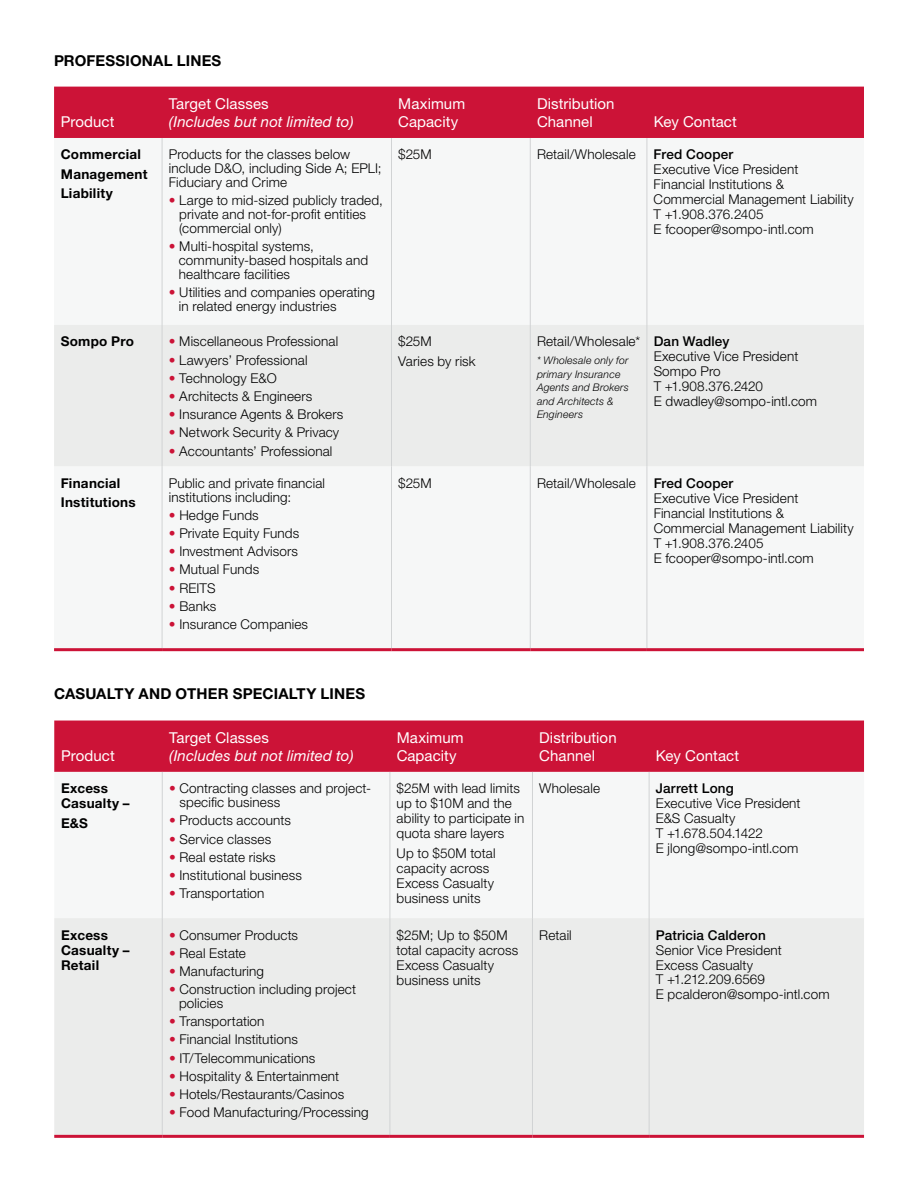
<style>
.page{position:relative;width:918px;height:1188px;background:#fff}
.page>*{position:absolute;margin:0;border:0;box-sizing:border-box;transform-origin:0 0}
.t1{font:15px/18px "Helvetica Neue";letter-spacing:.005em;color:#fff}
.t2{font:italic 15px "Helvetica Neue";letter-spacing:.005em;color:#fff}
.t3{font:700 15px "Helvetica Neue";letter-spacing:.01em;color:#000}
.t4{font:300 13.5px/15px "Helvetica Neue";letter-spacing:.01em;color:#000}
.t5{font:700 13.5px/19.4px "Helvetica Neue";letter-spacing:.02em;color:#000}
.t6{font:500 13.5px "Helvetica Neue";letter-spacing:.01em;color:#000}
.t7{font:italic 300 10.5px/13.5px "Helvetica Neue";letter-spacing:.02em;color:#000}
.s1{color:#cc1337}
</style>
<div class="page">
<div style="left:54px;top:87px;width:810px;height:51px;background:#cc1337"></div>
<div style="left:55px;top:138px;width:809px;height:510px;background:#f6f7f7"></div>
<div style="left:54px;top:325px;width:810px;height:141px;background:#ebeceb"></div>
<hr style="left:162px;top:138px;width:1px;height:187px;background:#d1d3d4">
<hr style="left:391px;top:138px;width:1px;height:187px;background:#d1d3d4">
<hr style="left:530px;top:138px;width:1px;height:187px;background:#d1d3d4">
<hr style="left:647px;top:138px;width:1px;height:187px;background:#d1d3d4">
<hr style="left:162px;top:325px;width:1px;height:141px;background:#d1d3d4">
<hr style="left:391px;top:325px;width:1px;height:141px;background:#d1d3d4">
<hr style="left:530px;top:325px;width:1px;height:141px;background:#d1d3d4">
<hr style="left:647px;top:325px;width:1px;height:141px;background:#d1d3d4">
<hr style="left:162px;top:466px;width:1px;height:182px;background:#d1d3d4">
<hr style="left:391px;top:466px;width:1px;height:182px;background:#d1d3d4">
<hr style="left:530px;top:466px;width:1px;height:182px;background:#d1d3d4">
<hr style="left:647px;top:466px;width:1px;height:182px;background:#d1d3d4">
<hr style="left:54px;top:648px;width:108px;height:3px;background:#cc1337">
<hr style="left:162px;top:648px;width:230px;height:3px;background:#cc1337">
<hr style="left:392px;top:648px;width:138px;height:3px;background:#cc1337">
<hr style="left:530px;top:648px;width:117px;height:3px;background:#cc1337">
<hr style="left:647px;top:648px;width:217px;height:3px;background:#cc1337">
<div style="left:54px;top:721px;width:810px;height:51px;background:#cc1337"></div>
<div style="left:54px;top:918px;width:810px;height:217px;background:#ebeceb"></div>
<hr style="left:162px;top:772px;width:1px;height:146px;background:#d1d3d4">
<hr style="left:390px;top:772px;width:1px;height:146px;background:#d1d3d4">
<hr style="left:532px;top:772px;width:1px;height:146px;background:#d1d3d4">
<hr style="left:649px;top:772px;width:1px;height:146px;background:#d1d3d4">
<hr style="left:162px;top:918px;width:1px;height:217px;background:#d1d3d4">
<hr style="left:390px;top:918px;width:1px;height:217px;background:#d1d3d4">
<hr style="left:532px;top:918px;width:1px;height:217px;background:#d1d3d4">
<hr style="left:649px;top:918px;width:1px;height:217px;background:#d1d3d4">
<hr style="left:54px;top:1135px;width:108px;height:3px;background:#cc1337">
<hr style="left:162px;top:1135px;width:228px;height:3px;background:#cc1337">
<hr style="left:390px;top:1135px;width:142px;height:3px;background:#cc1337">
<hr style="left:532px;top:1135px;width:117px;height:3px;background:#cc1337">
<hr style="left:649px;top:1135px;width:215px;height:3px;background:#cc1337">
<p class="t3" style="left:54px;top:51px;width:169px">PROFESSIONAL LINES</p>
<p class="t1" style="left:61px;top:113px;width:55px">Product</p>
<p class="t1" style="left:169px;top:95px;width:101px">Target Classes</p>
<p class="t2" style="left:169px;top:113px;width:186px">(Includes but not limited to)</p>
<p class="t5" style="left:61px;top:145px;width:88px">Commercial<br>Management<br>Liability</p>
<p class="t4" style="left:169px;top:147px;width:214px;line-height:14px">Products for the classes below include D&amp;O, including Side A; EPLI;<br>Fiduciary and Crime</p>
<p class="t4" style="left:179px;top:193px;width:205px;line-height:14px;text-indent:-11px"><span class="s1">•</span> Large to mid-sized publicly traded, private and not-for-profit entities (commercial only)</p>
<p class="t4" style="left:179px;top:239px;width:191px;line-height:14px;text-indent:-10px"><span class="s1">•</span> Multi-hospital systems, community-based hospitals and healthcare facilities</p>
<p class="t4" style="left:179px;top:285px;width:198px;line-height:14px;text-indent:-10px"><span class="s1">•</span> Utilities and companies operating in related energy industries</p>
<p class="t5" style="left:61px;top:332px;width:75px">Sompo Pro</p>
<p class="t4" style="left:169px;top:334px;width:171px"><span class="s1">•</span> Miscellaneous Professional</p>
<p class="t4" style="left:169px;top:352px;width:140px"><span class="s1">•</span> Lawyers’ Professional</p>
<p class="t4" style="left:169px;top:370px;width:109px"><span class="s1">•</span> Technology E&amp;O</p>
<p class="t4" style="left:169px;top:388px;width:145px"><span class="s1">•</span> Architects &amp; Engineers</p>
<p class="t4" style="left:169px;top:407px;width:176px"><span class="s1">•</span> Insurance Agents &amp; Brokers</p>
<p class="t4" style="left:169px;top:425px;width:172px"><span class="s1">•</span> Network Security &amp; Privacy</p>
<p class="t4" style="left:169px;top:443px;width:165px"><span class="s1">•</span> Accountants’ Professional</p>
<p class="t5" style="left:61px;top:473px;width:76px">Financial<br>Institutions</p>
<p class="t4" style="left:169px;top:476px;width:158px;line-height:14px">Public and private financial institutions including:</p>
<p class="t4" style="left:169px;top:507px;width:91px"><span class="s1">•</span> Hedge Funds</p>
<p class="t4" style="left:169px;top:525px;width:132px"><span class="s1">•</span> Private Equity Funds</p>
<p class="t4" style="left:169px;top:544px;width:131px"><span class="s1">•</span> Investment Advisors</p>
<p class="t4" style="left:169px;top:562px;width:92px"><span class="s1">•</span> Mutual Funds</p>
<p class="t4" style="left:169px;top:580px;width:48px"><span class="s1">•</span> REITS</p>
<p class="t4" style="left:169px;top:598px;width:49px"><span class="s1">•</span> Banks</p>
<p class="t4" style="left:169px;top:616px;width:141px"><span class="s1">•</span> Insurance Companies</p>
<p class="t1" style="left:398px;top:95px;width:68px">Maximum<br>Capacity</p>
<p class="t1" style="left:537px;top:95px;width:79px">Distribution<br>Channel</p>
<p class="t1" style="left:654px;top:113px;width:85px">Key Contact</p>
<p class="t4" style="left:398px;top:147px;width:35px">$25M</p>
<p class="t4" style="left:537px;top:147px;width:100px">Retail/Wholesale</p>
<p class="t6" style="left:654px;top:147px;width:81px">Fred Cooper</p>
<p class="t4" style="left:654px;top:162px;width:202px">Executive Vice President<br>Financial Institutions &amp;<br>Commercial Management Liability<br>T +1.908.376.2405<br>E fcooper@sompo-intl.com</p>
<p class="t4" style="left:398px;top:332px;width:79px;line-height:19.4px">$25M<br>Varies by risk</p>
<p class="t4" style="left:537px;top:334px;width:105px">Retail/Wholesale*</p>
<p class="t7" style="left:537px;top:354px;width:93px">* Wholesale only for primary Insurance<br>Agents and Brokers and Architects &amp;<br>Engineers</p>
<p class="t6" style="left:654px;top:333px;width:77px">Dan Wadley</p>
<p class="t4" style="left:654px;top:349px;width:165px">Executive Vice President<br>Sompo Pro<br>T +1.908.376.2420<br>E dwadley@sompo-intl.com</p>
<p class="t4" style="left:398px;top:475px;width:35px">$25M</p>
<p class="t4" style="left:537px;top:475px;width:100px">Retail/Wholesale</p>
<p class="t6" style="left:654px;top:475px;width:81px">Fred Cooper</p>
<p class="t4" style="left:654px;top:490px;width:202px">Executive Vice President<br>Financial Institutions &amp;<br>Commercial Management Liability<br>T +1.908.376.2405<br>E fcooper@sompo-intl.com</p>
<p class="t3" style="left:54px;top:684px;width:312px">CASUALTY AND OTHER SPECIALTY LINES</p>
<p class="t1" style="left:61px;top:747px;width:55px">Product</p>
<p class="t5" style="left:61px;top:781px;width:70px;line-height:15px">Excess<br>Casualty –</p>
<p class="t5" style="left:61px;top:813px;width:28px">E&amp;S</p>
<p class="t1" style="left:169px;top:729px;width:101px">Target Classes</p>
<p class="t2" style="left:169px;top:747px;width:186px">(Includes but not limited to)</p>
<p class="t4" style="left:180px;top:781px;width:193px;line-height:14px;text-indent:-11px"><span class="s1">•</span> Contracting classes and project&shy;specific business</p>
<p class="t4" style="left:169px;top:813px;width:123px"><span class="s1">•</span> Products accounts</p>
<p class="t4" style="left:169px;top:831px;width:104px"><span class="s1">•</span> Service classes</p>
<p class="t4" style="left:169px;top:849px;width:108px"><span class="s1">•</span> Real estate risks</p>
<p class="t4" style="left:169px;top:867px;width:135px"><span class="s1">•</span> Institutional business</p>
<p class="t4" style="left:169px;top:886px;width:97px"><span class="s1">•</span> Transportation</p>
<p class="t5" style="left:61px;top:927px;width:70px;line-height:15px">Excess<br>Casualty –<br>Retail</p>
<p class="t4" style="left:169px;top:927px;width:131px"><span class="s1">•</span> Consumer Products</p>
<p class="t4" style="left:169px;top:945px;width:78px"><span class="s1">•</span> Real Estate</p>
<p class="t4" style="left:169px;top:963px;width:97px"><span class="s1">•</span> Manufacturing</p>
<p class="t4" style="left:179px;top:982px;width:179px;line-height:14px;text-indent:-10px"><span class="s1">•</span> Construction including project policies</p>
<p class="t4" style="left:169px;top:1014px;width:97px"><span class="s1">•</span> Transportation</p>
<p class="t4" style="left:169px;top:1032px;width:130px"><span class="s1">•</span> Financial Institutions</p>
<p class="t4" style="left:169px;top:1050px;width:148px"><span class="s1">•</span> IT/Telecommunications</p>
<p class="t4" style="left:169px;top:1068px;width:172px"><span class="s1">•</span> Hospitality &amp; Entertainment</p>
<p class="t4" style="left:169px;top:1086px;width:177px"><span class="s1">•</span> Hotels/Restaurants/Casinos</p>
<p class="t4" style="left:169px;top:1105px;width:201px"><span class="s1">•</span> Food Manufacturing/Processing</p>
<p class="t1" style="left:397px;top:729px;width:68px">Maximum<br>Capacity</p>
<p class="t1" style="left:539px;top:729px;width:79px">Distribution<br>Channel</p>
<p class="t1" style="left:656px;top:747px;width:85px">Key Contact</p>
<p class="t4" style="left:397px;top:781px;width:129px">$25M with lead limits up to $10M and the ability to participate in quota share layers</p>
<p class="t4" style="left:397px;top:845px;width:100px">Up to $50M total capacity across<br>Excess Casualty business units</p>
<p class="t4" style="left:539px;top:781px;width:62px">Wholesale</p>
<p class="t6" style="left:656px;top:780px;width:79px">Jarrett Long</p>
<p class="t4" style="left:656px;top:796px;width:146px">Executive Vice President<br>E&amp;S Casualty<br>T +1.678.504.1422<br>E jlong@sompo-intl.com</p>
<p class="t4" style="left:397px;top:927px;width:123px">$25M; Up to $50M total capacity across<br>Excess Casualty business units</p>
<p class="t4" style="left:539px;top:927px;width:34px">Retail</p>
<p class="t6" style="left:656px;top:927px;width:111px">Patricia Calderon</p>
<p class="t4" style="left:656px;top:942px;width:175px">Senior Vice President<br>Excess Casualty<br>T +1.212.209.6569<br>E pcalderon@sompo-intl.com</p>
</div>
